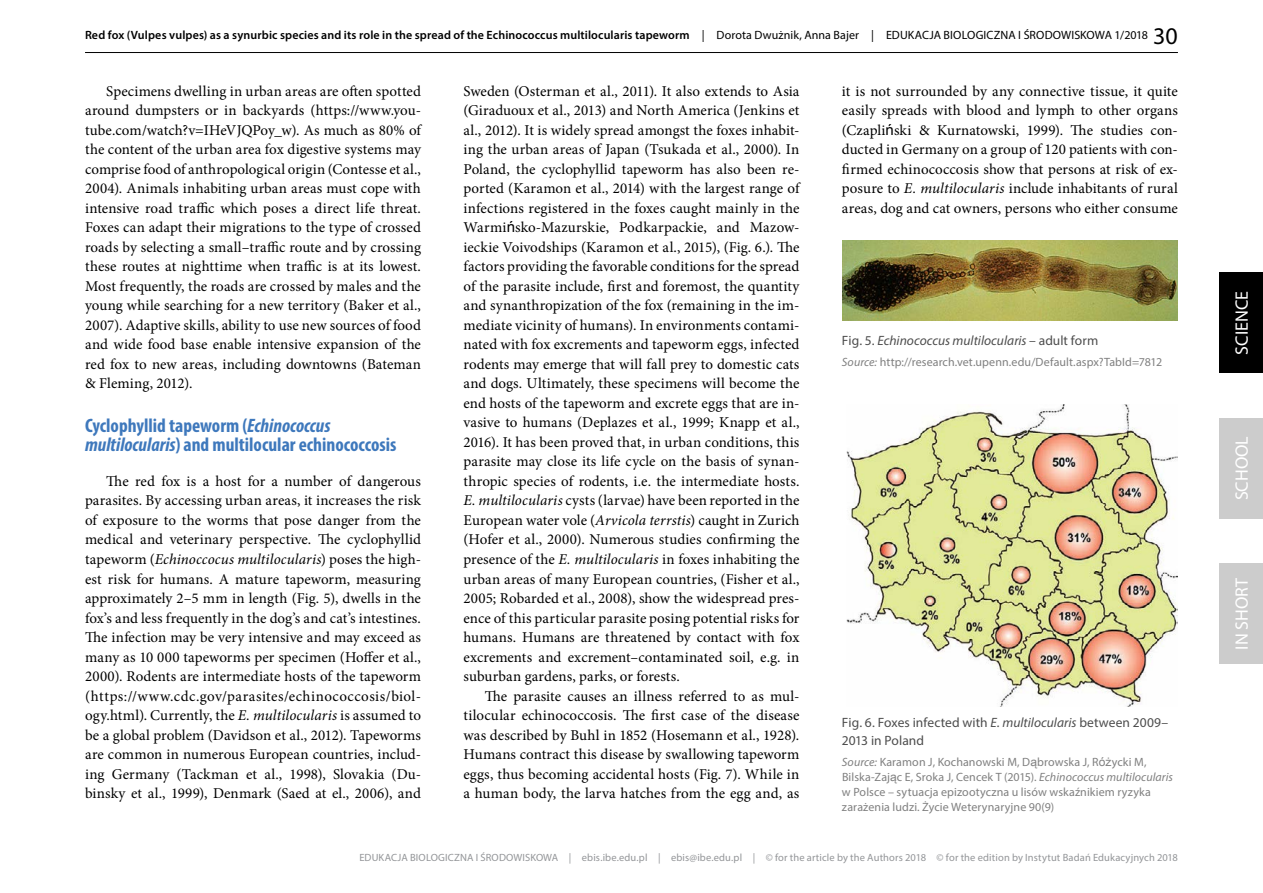
<style>
.page{position:relative;width:1263px;height:893px;background:#fff}
.page>*{position:absolute;margin:0;border:0;box-sizing:border-box;transform-origin:0 0}
.t1{font:700 condensed 19.5px/19.5px "Myriad Pro";color:#3e78bc}
.t2{font:18px "Myriad Pro";color:#fff}
.t3{font:15px/19.5px "Minion Pro";letter-spacing:.005em;color:#000;text-align:justify}
.t4{font:13.5px/18px "Myriad Pro";letter-spacing:.005em;color:#4d4d4d}
.t5{font:italic 13.5px "Myriad Pro";color:#4d4d4d}
.t6{font:12px/15px "Myriad Pro";letter-spacing:.005em;color:#808080}
.t7{font:600 12px "Myriad Pro";letter-spacing:.01em;color:#000}
.t8{font:10.5px "Myriad Pro";letter-spacing:.015em;color:#939598}
.s1{font-weight:400}
.s2{font-weight:400;font-size:24px}
.s3{font-style:italic}
.s4{font-family:"Arial Unicode MS"}
.s5{font-style:normal}
</style>
<div class="page">
<hr style="left:85px;top:52px;width:1093px;height:1px;background:#000">
<div style="left:1219px;top:272px;width:44px;height:101px;background:#000"></div>
<div style="left:1219px;top:563px;width:44px;height:101px;background:#ccc"></div>
<div style="left:1219px;top:418px;width:44px;height:100px;background:#ccc"></div>
<img style="left:842px;top:240px;width:336px;height:80px">
<img style="left:846px;top:405px;width:332px;height:301px">
<p class="t7" style="left:85px;top:27px;width:1094px">Red fox (Vulpes vulpes) as a synurbic species and its role in the spread of the Echinococcus multilocularis tapeworm <span class="s1">| Dorota Dwużnik, Anna Bajer | EDUKACJA BIOLOGICZNA I ŚRODOWISKOWA 1/2018</span> <span class="s2">30</span></p>
<p class="t3" style="left:85px;top:81px;width:337px;text-indent:21px">Specimens dwelling in urban areas are often spotted around dumpsters or in backyards (https://www.you&shy;tube.com/watch?v=IHeVJQPoy_w). As much as 80% of the content of the urban area fox digestive systems may comprise food of anthropological origin (Contesse et al., 2004). Animals inhabiting urban areas must cope with intensive road traffic which poses a direct life threat.<br>Foxes can adapt their migrations to the type of crossed roads by selecting a small–traffic route and by crossing these routes at nighttime when traffic is at its lowest.<br>Most frequently, the roads are crossed by males and the young while searching for a new territory (Baker et al., 2007). Adaptive skills, ability to use new sources of food and wide food base enable intensive expansion of the red fox to new areas, including downtowns (Bateman &amp; Fleming, 2012).</p>
<h1 class="t1" style="left:85px;top:415px;width:313px">Cyclophyllid tapeworm (<span class="s3">Echinococcus multilocularis</span>) and multilocular echinococcosis</h1>
<p class="t3" style="left:85px;top:471px;width:337px;text-indent:21px">The red fox is a host for a number of dangerous parasites. By accessing urban areas, it increases the risk of exposure to the worms that pose danger from the medical and veterinary perspective. The cyclophyllid tapeworm (<span class="s3">Echinoccocus multilocularis</span>) poses the high&shy;est risk for humans. A mature tapeworm, measuring approximately 2–5 mm in length (Fig. 5), dwells in the fox’s and less frequently in the dog’s and cat’s intestines.<br>The infection may be very intensive and may exceed as many as 10 000 tapeworms per specimen (Hoffer et al., 2000). Rodents are intermediate hosts of the tapeworm (https://www.cdc.gov/parasites/echinococcosis/biol&shy;ogy.html). Currently, the <span class="s3">E. multilocularis</span> is assumed to be a global problem (Davidson et al., 2012). Tapeworms are common in numerous European countries, includ&shy;ing Germany (Tackman et al., 1998), Slovakia (Du&shy;binsky et al., 1999), Denmark (Saed at el., 2006), and</p>
<p class="t3" style="left:463px;top:81px;width:337px">Sweden (Osterman et al., 2011). It also extends to Asia (Giraduoux et al., 2013) and North America (Jenkins et al., 2012). It is widely spread amongst the foxes inhabit&shy;ing the urban areas of Japan (Tsukada et al., 2000). In Poland, the cyclophyllid tapeworm has also been re&shy;ported (Karamon et al., 2014) with the largest range of infections registered in the foxes caught mainly in the Warmi<span class="s4">ń</span>sko-Mazurskie, Podkarpackie, and Mazow&shy;ieckie Voivodships (Karamon et al., 2015), (Fig. 6.). The factors providing the favorable conditions for the spread of the parasite include, first and foremost, the quantity and synanthropization of the fox (remaining in the im&shy;mediate vicinity of humans). In environments contami&shy;nated with fox excrements and tapeworm eggs, infected rodents may emerge that will fall prey to domestic cats and dogs. Ultimately, these specimens will become the end hosts of the tapeworm and excrete eggs that are in&shy;vasive to humans (Deplazes et al., 1999; Knapp et al., 2016). It has been proved that, in urban conditions, this parasite may close its life cycle on the basis of synan&shy;thropic species of rodents, i.e. the intermediate hosts.<br><span class="s3">E. multilocularis</span> cysts (larvae) have been reported in the European water vole (<span class="s3">Arvicola terrstis</span>) caught in Zurich (Hofer et al., 2000). Numerous studies confirming the presence of the <span class="s3">E. multilocularis</span> in foxes inhabiting the urban areas of many European countries, (Fisher et al., 2005; Robarded et al., 2008), show the widespread pres&shy;ence of this particular parasite posing potential risks for humans. Humans are threatened by contact with fox excrements and excrement–contaminated soil, e.g. in suburban gardens, parks, or forests.</p>
<p class="t3" style="left:463px;top:686px;width:337px;text-indent:21px">The parasite causes an illness referred to as mul&shy;tilocular echinococcosis. The first case of the disease was described by Buhl in 1852 (Hosemann et al., 1928).<br>Humans contract this disease by swallowing tapeworm eggs, thus becoming accidental hosts (Fig. 7). While in a human body, the larva hatches from the egg and, as</p>
<p class="t3" style="left:842px;top:81px;width:337px">it is not surrounded by any connective tissue, it quite easily spreads with blood and lymph to other organs (Czapli<span class="s4">ń</span>ski &amp; Kurnatowski, 1999). The studies con&shy;ducted in Germany on a group of 120 patients with con&shy;firmed echinococcosis show that persons at risk of ex&shy;posure to <span class="s3">E. multilocularis</span> include inhabitants of rural areas, dog and cat owners, persons who either consume</p>
<p class="t5" style="left:842px;top:332px;width:258px"><span class="s5">Fig. 5.</span> Echinococcus multilocularis <span class="s5">– adult form</span></p>
<p class="t6" style="left:842px;top:354px;width:322px"><span class="s3">Source:</span> http://research.vet.upenn.edu/Default.aspx?TabId=7812</p>
<p class="t4" style="left:842px;top:713px;width:328px">Fig. 6. Foxes infected with <span class="s3">E. multilocularis</span> between 2009–<br>2013 in Poland</p>
<p class="t6" style="left:842px;top:754px;width:332px"><span class="s3">Source:</span> Karamon J, Kochanowski M, D<span class="s4">ą</span>browska J, R<span class="s4">óż</span>ycki M, Bilska-Zaj<span class="s4">ą</span>c E, Sroka J, Cencek T (2015). <span class="s3">Echinococcus multilocularis </span>w Polsce – sytuacja epizootyczna u lisów wskaźnikiem ryzyka zarażenia ludzi. Życie Weterynaryjne 90(9)</p>
<p class="t8" style="left:359px;top:851px;width:820px">EDUKACJA BIOLOGICZNA I ŚRODOWISKOWA | ebis.ibe.edu.pl | ebis@ibe.edu.pl | © for the article by the Authors 2018 © for the edition by Instytut Badań Edukacyjnych 2018</p>
<p class="t2" style="left:1230px;top:355px;width:65px;rotate:-90deg">SCIENCE</p>
<p class="t2" style="left:1230px;top:500px;width:66px;rotate:-90deg">SCHOOL</p>
<p class="t2" style="left:1230px;top:650px;width:73px;rotate:-90deg">IN SHORT</p>
</div>
